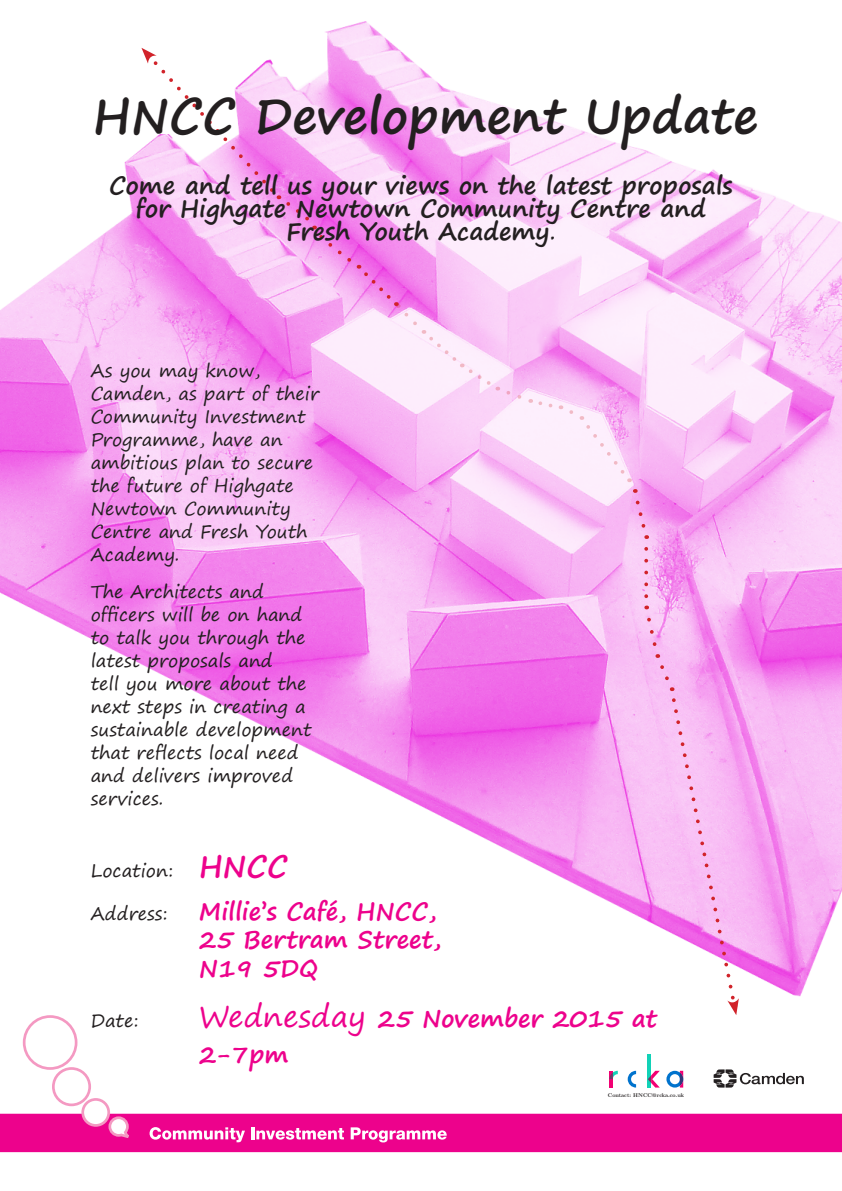
<style>
.page{position:relative;width:842px;height:1191px;background:#fff}
.page>*{position:absolute;margin:0;border:0;box-sizing:border-box;transform-origin:0 0}
.t1{font:700 47.7px "Segoe Print";color:#231f20}
.t2{font:700 24px/23px "Segoe Print";color:#231f20;text-align:center}
.t3{font:700 24px/28.8px "Segoe Print";color:#ed028c}
.t4{font:18px/23px "Segoe Print";color:#231f20}
.t5{font:700 5.4px "CMU Serif";color:#231f20}
.s1{font-weight:400}
.s2{font-weight:700;font-size:29.7px;color:#ed028c}
.s3{font-weight:400;font-size:29.7px}
</style>
<div class="page">
<img style="left:0;top:21px;width:842px;height:1087px">
<svg style="left:633px;top:489px;width:16px;height:50px"></svg>
<svg style="left:644px;top:549px;width:4px;height:60px"></svg>
<svg style="left:644px;top:615px;width:95px;height:400px"></svg>
<svg style="left:141px;top:48px;width:490px;height:434px"></svg>
<svg style="left:628px;top:1070px;width:8px;height:17px"></svg>
<hr style="left:609px;top:1070px;width:4px;height:17px;background:#f20073">
<hr style="left:648px;top:1054px;width:3px;height:33px;background:#11d2b7">
<svg style="left:666px;top:1070px;width:17px;height:17px"></svg>
<svg style="left:648px;top:1070px;width:12px;height:17px"></svg>
<svg style="left:609px;top:1070px;width:9px;height:9px"></svg>
<svg style="left:714px;top:1069px;width:90px;height:18px"></svg>
<div style="left:24px;top:1016px;width:52px;height:52px;background:#fff;border-radius:50%"></div>
<div style="left:23px;top:1015px;width:54px;height:54px;border:3px solid #f499c2;border-radius:50%"></div>
<div style="left:53px;top:1068px;width:37px;height:36px;background:#fff;border-radius:50%"></div>
<div style="left:52px;top:1067px;width:39px;height:39px;border:3px solid #f499c2;border-radius:50%"></div>
<div style="left:83px;top:1099px;width:26px;height:26px;background:#fff;border-radius:50%"></div>
<div style="left:81px;top:1098px;width:29px;height:28px;border:3px solid #f499c2;border-radius:50%"></div>
<svg style="left:0;top:1113px;width:842px;height:39px"></svg>
<p class="t1" style="left:92px;top:72px;width:667px">HNCC Development Update</p>
<p class="t2" style="left:109px;top:173px;width:625px">Come and tell us your views on the latest proposals for Highgate Newtown Community Centre and<br>Fresh Youth Academy<span class="s1">.</span></p>
<p class="t4" style="left:91px;top:359px;width:230px">As you may know,<br>Camden, as part of their<br>Community Investment<br>Programme, have an ambitious plan to secure the future of Highgate<br>Newtown Community<br>Centre and Fresh Youth<br>Academy.</p>
<p class="t4" style="left:91px;top:580px;width:222px">The Architects and officers will be on hand to talk you through the latest proposals and<br>tell you more about the next steps in creating a sustainable development that reflects local need and delivers improved services.</p>
<p class="t4" style="left:91px;top:858px;width:199px">Location: <span class="s2">HNCC</span></p>
<p class="t4" style="left:91px;top:901px;width:79px">Address:</p>
<p class="t3" style="left:199px;top:896px;width:244px">Millie’s Café, HNCC,<br>25 Bertram Street,<br>N19 5DQ</p>
<p class="t4" style="left:91px;top:1008px;width:50px">Date:</p>
<p class="t3" style="left:199px;top:999px;width:460px;line-height:35.6px"><span class="s3">Wednesday</span> 25 November 2015 at<br>2-7pm</p>
<p class="t5" style="left:608px;top:1091px;width:78px">Contact: HNCC@rcka.co.uk</p>
</div>
